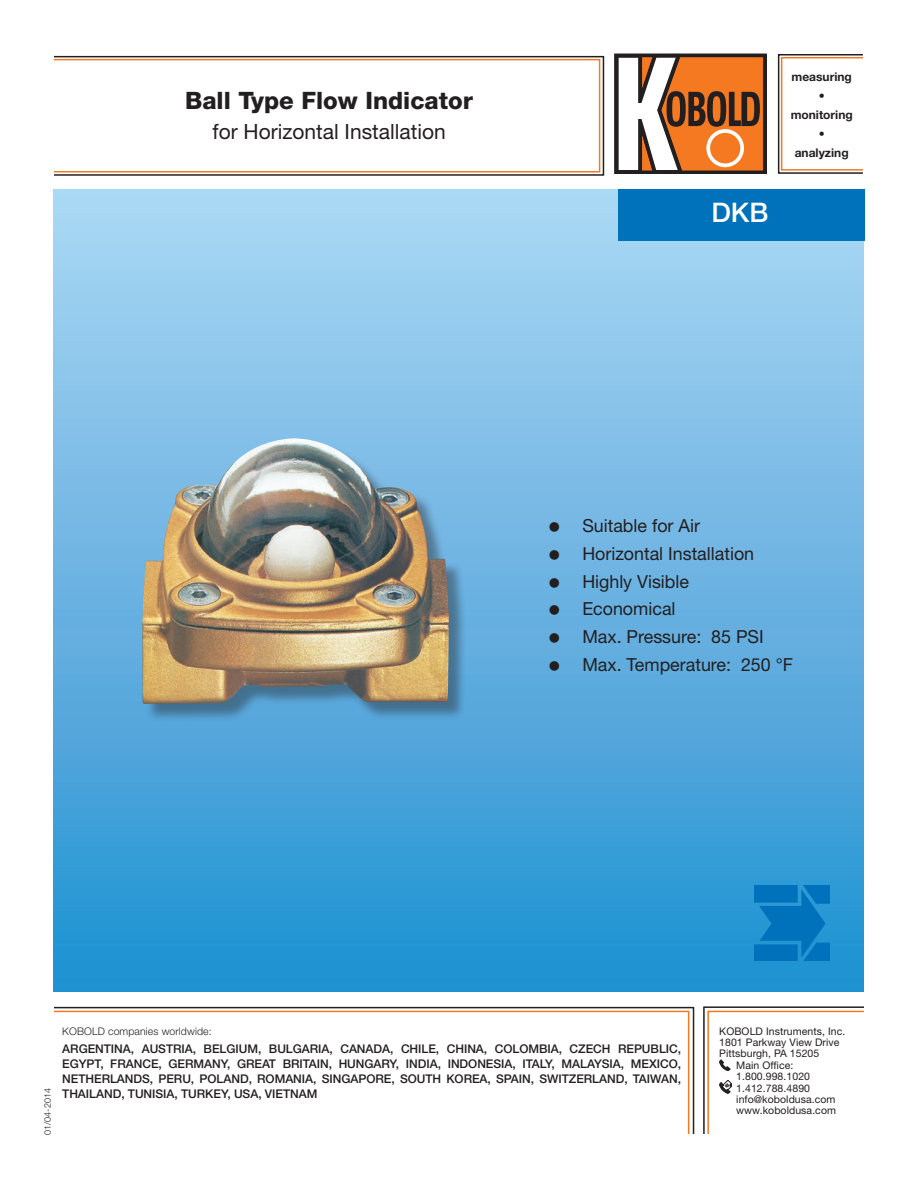
<style>
.page{position:relative;width:918px;height:1188px;background:#fff}
.page>*{position:absolute;margin:0;border:0;box-sizing:border-box;transform-origin:0 0}
.t1{font:500 27px "Helvetica Neue LT Std";color:#fff}
.t2{font:800 24px "Helvetica Neue LT Std";color:#231f20}
.t3{font:21px "Helvetica Neue LT Std";color:#231f20}
.t4{font:18px "Helvetica Neue LT Std";color:#231f20}
.t5{font:500 12px/15px "Helvetica Neue LT Std";letter-spacing:-.005em;color:#231f20;text-align:justify}
.t6{font:700 12px/19px "Helvetica Neue LT Std";color:#231f20;text-align:center}
.t7{font:10.5px "Helvetica Neue LT Std";letter-spacing:.005em;color:#231f20}
.t8{font:300 10.5px "Helvetica Neue LT Std";letter-spacing:.01em;color:#231f20}
.t9{font:300 9px "Helvetica Neue LT Std";color:#231f20}
.s1{font-family:"Californian FB"}
</style>
<div class="page">
<div style="left:53px;top:59px;width:547px;height:114px;border:2px solid #f47921"></div>
<div style="left:781px;top:57px;width:83px;height:114px;border:2px solid #f47921"></div>
<div style="left:53px;top:56px;width:551px;height:120px;border:2px solid #231f20"></div>
<div style="left:778px;top:54px;width:86px;height:120px;border:2px solid #231f20"></div>
<svg style="left:615px;top:54px;width:148px;height:120px"></svg>
<div style="left:706px;top:129px;width:38px;height:38px;border:4px solid #fff;border-radius:50%"></div>
<svg style="left:54px;top:1006px;width:641px;height:128px"></svg>
<div style="left:53px;top:189px;width:811px;height:803px;background:linear-gradient(to bottom,#afd7f4,#2190d0)"></div>
<div style="left:618px;top:189px;width:247px;height:51px;background:#0072bc"></div>
<img style="left:755px;top:886px;width:74px;height:74px">
<svg style="left:703px;top:1006px;width:161px;height:128px"></svg>
<div style="left:145px;top:441px;width:322px;height:282px;background:#231f20;opacity:.41"></div>
<img style="left:142px;top:436px;width:307px;height:268px">
<h2 class="t2" style="left:185px;top:86px;width:290px">Ball Type Flow Indicator</h2>
<h3 class="t3" style="left:212px;top:119px;width:235px">for Horizontal Installation</h3>
<h1 class="t1" style="left:711px;top:197px;width:58px">DKB</h1>
<p class="t6" style="left:791px;top:67px;width:64px">measuring • monitoring • analyzing</p>
<p class="t4" style="left:549px;top:515px;width:153px"><span class="s1">•</span> Suitable for Air</p>
<p class="t4" style="left:549px;top:543px;width:207px"><span class="s1">•</span> Horizontal Installation</p>
<p class="t4" style="left:549px;top:570px;width:142px"><span class="s1">•</span> Highly Visible</p>
<p class="t4" style="left:549px;top:598px;width:128px"><span class="s1">•</span> Economical</p>
<p class="t4" style="left:549px;top:626px;width:217px"><span class="s1">•</span> Max. Pressure: 85 PSI</p>
<p class="t4" style="left:549px;top:654px;width:246px"><span class="s1">•</span> Max. Temperature: 250 °F</p>
<p class="t9" style="left:42px;top:1135px;width:49px;rotate:-90deg">01/04-2014</p>
<p class="t8" style="left:62px;top:1024px;width:151px">KOBOLD companies worldwide:</p>
<p class="t5" style="left:62px;top:1041px;width:620px">ARGENTINA, AUSTRIA, BELGIUM, BULGARIA, CANADA, CHILE, CHINA, COLOMBIA, CZECH REPUBLIC, EGYPT, FRANCE, GERMANY, GREAT BRITAIN, HUNGARY, INDIA, INDONESIA, ITALY, MALAYSIA, MEXICO, NETHERLANDS, PERU, POLAND, ROMANIA, SINGAPORE, SOUTH KOREA, SPAIN, SWITZERLAND, TAIWAN, THAILAND, TUNISIA, TURKEY, USA, VIETNAM</p>
<p class="t7" style="left:719px;top:1025px;width:128px">KOBOLD Instruments, Inc.</p>
<p class="t7" style="left:719px;top:1036px;width:122px">1801 Parkway View Drive</p>
<p class="t7" style="left:719px;top:1047px;width:102px">Pittsburgh, PA 15205</p>
<p class="t7" style="left:736px;top:1059px;width:59px">Main Office:</p>
<p class="t7" style="left:736px;top:1070px;width:75px">1.800.998.1020</p>
<p class="t7" style="left:736px;top:1082px;width:75px">1.412.788.4890</p>
<p class="t7" style="left:736px;top:1093px;width:101px">info@koboldusa.com</p>
<p class="t7" style="left:736px;top:1104px;width:101px">www.koboldusa.com</p>
</div>
